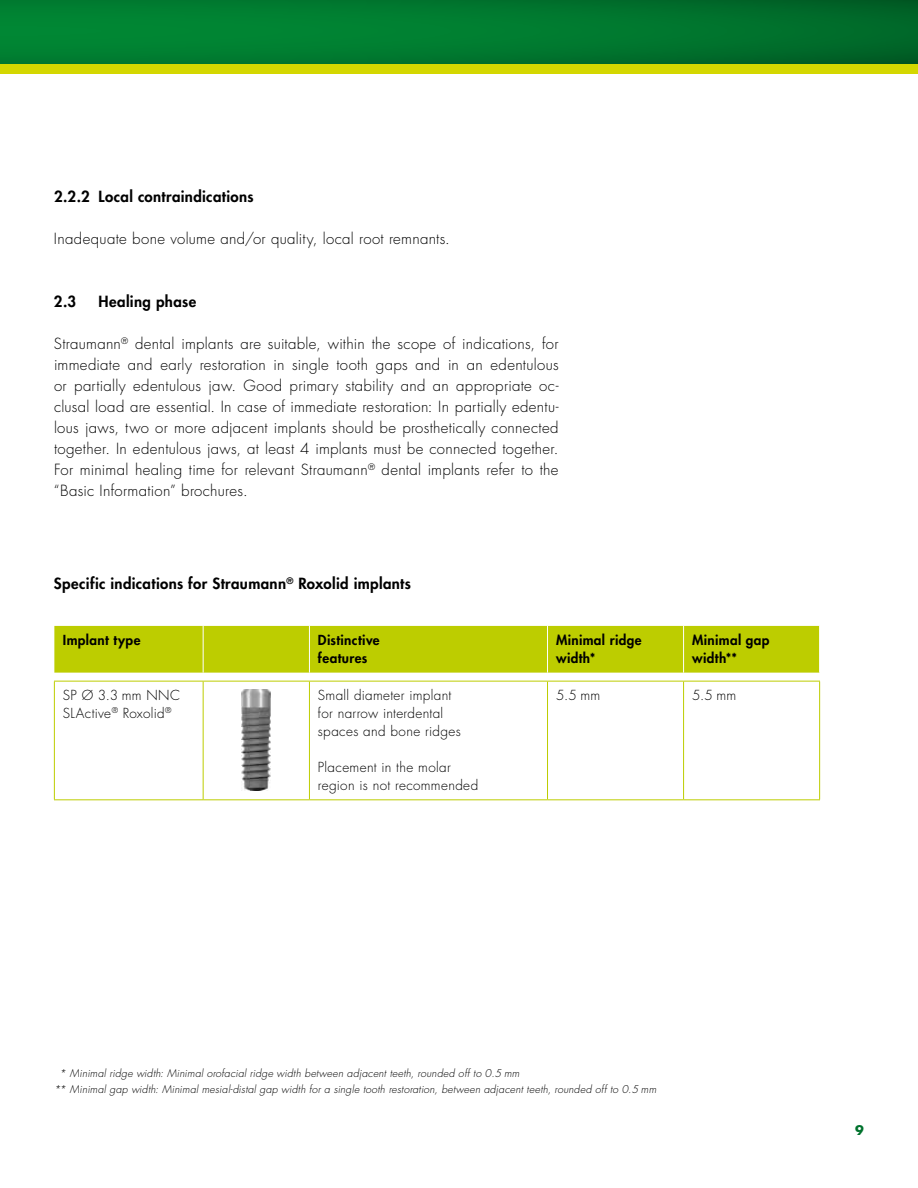
<style>
.page{position:relative;width:918px;height:1188px;background:#fff}
.page>*{position:absolute;margin:0;border:0;box-sizing:border-box;transform-origin:0 0}
.t1{font:300 15px/21px "Futura LT";letter-spacing:.02em;color:#000;text-align:justify}
.t2{font:800 15px "Futura LT";letter-spacing:.025em;color:#000}
.t3{font:300 13.5px/18px "Futura LT";letter-spacing:.025em;color:#000}
.t4{font:800 13.5px/18px "Futura LT";letter-spacing:.03em;color:#000}
.t5{font:700 12.75px "Futura LT";color:#00722d}
.t6{font:italic 300 10.5px/16.5px "Futura Std";letter-spacing:.02em;color:#000}
.s1{color:#fff}
</style>
<div class="page">
<div style="left:54px;top:626px;width:765px;height:47px;background:#bdcd00"></div>
<hr style="left:203px;top:626px;width:1px;height:47px;background:#fff">
<hr style="left:309px;top:626px;width:1px;height:47px;background:#fff">
<hr style="left:547px;top:626px;width:1px;height:47px;background:#fff">
<hr style="left:683px;top:626px;width:1px;height:47px;background:#fff">
<hr style="left:54px;top:682px;width:1px;height:117px;background:#bdcd00">
<hr style="left:54px;top:681px;width:149px;height:1px;background:#bdcd00">
<hr style="left:54px;top:799px;width:149px;height:1px;background:#bdcd00">
<hr style="left:203px;top:682px;width:1px;height:117px;background:#bdcd00">
<hr style="left:203px;top:681px;width:106px;height:1px;background:#bdcd00">
<hr style="left:203px;top:799px;width:106px;height:1px;background:#bdcd00">
<hr style="left:309px;top:682px;width:1px;height:117px;background:#bdcd00">
<hr style="left:309px;top:681px;width:239px;height:1px;background:#bdcd00">
<hr style="left:309px;top:799px;width:239px;height:1px;background:#bdcd00">
<hr style="left:547px;top:682px;width:1px;height:117px;background:#bdcd00">
<hr style="left:548px;top:681px;width:136px;height:1px;background:#bdcd00">
<hr style="left:684px;top:681px;width:136px;height:1px;background:#bdcd00">
<hr style="left:683px;top:682px;width:1px;height:117px;background:#bdcd00">
<hr style="left:819px;top:682px;width:1px;height:117px;background:#bdcd00">
<hr style="left:548px;top:799px;width:136px;height:1px;background:#bdcd00">
<hr style="left:684px;top:799px;width:136px;height:1px;background:#bdcd00">
<img style="left:242px;top:690px;width:29px;height:100px">
<div style="left:0;top:0;width:918px;height:74px;background:linear-gradient(to right,#008834,#006829)"></div>
<div style="left:0;top:64px;width:918px;height:10px;background:#d4d700"></div>
<p class="t2" style="left:54px;top:186px;width:201px">2.2.2 Local contraindications</p>
<p class="t1" style="left:54px;top:229px;width:397px">Inadequate bone volume and/or quality, local root remnants.</p>
<p class="t2" style="left:54px;top:291px;width:24px">2.3</p>
<p class="t2" style="left:99px;top:291px;width:99px">Healing phase</p>
<p class="t1" style="left:54px;top:334px;width:506px">Straumann<sup>®</sup> dental implants are suitable, within the scope of indications, for immediate and early restoration in single tooth gaps and in an edentulous or partially edentulous jaw. Good primary stability and an appropriate oc&shy;clusal load are essential. In case of immediate restoration: In partially edentu&shy;lous jaws, two or more adjacent implants should be prosthetically connected together. In edentulous jaws, at least 4 implants must be connected together.<br>For minimal healing time for relevant Straumann<sup>®</sup> dental implants refer to the “Basic Information” brochures.</p>
<p class="t2" style="left:54px;top:574px;width:359px">Specific indications for Straumann<sup>®</sup> Roxolid implants</p>
<p class="t4" style="left:63px;top:631px;width:79px">Implant type</p>
<p class="t4" style="left:318px;top:631px;width:63px">Distinctive features</p>
<p class="t4" style="left:556px;top:631px;width:87px">Minimal ridge width*</p>
<p class="t4" style="left:692px;top:631px;width:79px">Minimal gap width**</p>
<p class="t3" style="left:63px;top:686px;width:119px">SP Ø 3.3 mm NNC<br>SLActive<sup>®</sup> Roxolid<sup>®</sup></p>
<p class="t3" style="left:318px;top:686px;width:144px">Small diameter implant for narrow interdental spaces and bone ridges</p>
<p class="t3" style="left:318px;top:758px;width:162px">Placement in the molar region is not recommended</p>
<p class="t3" style="left:556px;top:686px;width:46px">5.5 mm</p>
<p class="t3" style="left:692px;top:686px;width:46px">5.5 mm</p>
<p class="t6" style="left:54px;top:1065px;width:604px"><span class="s1">*</span>* Minimal ridge width: Minimal orofacial ridge width between adjacent teeth, rounded off to 0.5 mm<br>** Minimal gap width: Minimal mesial-distal gap width for a single tooth restoration, between adjacent teeth, rounded off to 0.5 mm</p>
<p class="t5" style="left:855px;top:1122px;width:10px">9</p>
</div>
